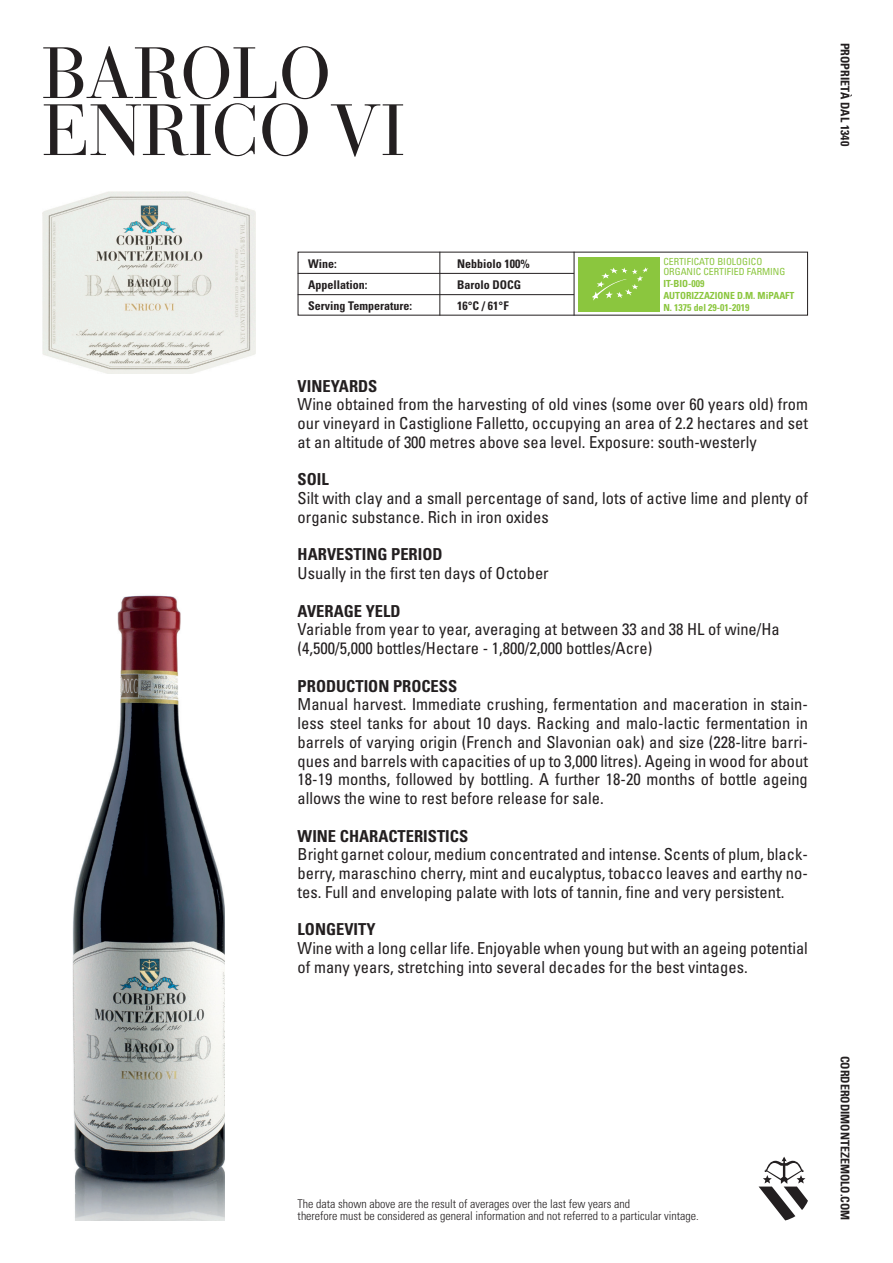
<style>
.page{position:relative;width:893px;height:1263px;background:#fff}
.page>*{position:absolute;margin:0;border:0;box-sizing:border-box;transform-origin:0 0}
.t1{font:72px "Bauer Bodoni";letter-spacing:-.01em;color:#231f20}
.t2{font:condensed 16.5px/18.8px "Univers";color:#231f20;text-align:justify}
.t3{font:700 condensed 16.5px "Univers";color:#231f20}
.t4{font:300 condensed 12px/12px "Univers";color:#231f20}
.t5{font:700 condensed 12px "Univers";color:#231f20}
.t6{font:700 condensed 9.75px "Univers";color:#8bc63e}
.t7{font:condensed 9.75px "Univers";color:#8bc63e}
</style>
<div class="page">
<svg style="left:759px;top:1157px;width:49px;height:63px"></svg>
<hr style="left:298px;top:273px;width:276px;height:1px;background:#231f20">
<hr style="left:298px;top:294px;width:276px;height:1px;background:#231f20">
<hr style="left:439px;top:252px;width:1px;height:63px;background:#231f20">
<img style="left:43px;top:192px;width:212px;height:181px">
<img style="left:73px;top:595px;width:152px;height:625px">
<div style="left:578px;top:257px;width:82px;height:54px;background:#8bc63e"></div>
<svg style="left:592px;top:267px;width:56px;height:33px"></svg>
<hr style="left:574px;top:252px;width:1px;height:63px;background:#231f20">
<p class="t1" style="left:43px;top:30px;width:290px">BAROLO</p>
<p class="t1" style="left:43px;top:87px;width:364px">ENRICO VI</p>
<p class="t5" style="left:852px;top:43px;width:105px;rotate:90deg">PROPRIETÀ DAL 1340</p>
<p class="t5" style="left:308px;top:256px;width:30px">Wine:</p>
<p class="t5" style="left:457px;top:256px;width:74px">Nebbiolo 100%</p>
<p class="t5" style="left:308px;top:277px;width:61px">Appellation:</p>
<p class="t5" style="left:457px;top:277px;width:65px">Barolo DOCG</p>
<p class="t5" style="left:308px;top:298px;width:105px">Serving Temperature:</p>
<p class="t5" style="left:457px;top:298px;width:53px">16°C / 61°F</p>
<p class="t7" style="left:663px;top:255px;width:100px">CERTIFICATO BIOLOGICO</p>
<p class="t7" style="left:663px;top:266px;width:124px">ORGANIC CERTIFIED FARMING</p>
<p class="t6" style="left:663px;top:278px;width:42px">IT-BIO-009</p>
<p class="t6" style="left:663px;top:290px;width:133px">AUTORIZZAZIONE D.M. MiPAAFT</p>
<p class="t6" style="left:663px;top:302px;width:88px">N. 1375 del 29-01-2019</p>
<p class="t3" style="left:298px;top:376px;width:81px">VINEYARDS</p>
<p class="t2" style="left:298px;top:395px;width:512px">Wine obtained from the harvesting of old vines (some over 60 years old) from our vineyard in Castiglione Falletto, occupying an area of 2.2 hectares and set at an altitude of 300 metres above sea level. Exposure: south-westerly</p>
<p class="t3" style="left:298px;top:469px;width:33px">SOIL</p>
<p class="t2" style="left:298px;top:489px;width:512px">Silt with clay and a small percentage of sand, lots of active lime and plenty of organic substance. Rich in iron oxides</p>
<p class="t3" style="left:298px;top:544px;width:146px">HARVESTING PERIOD</p>
<p class="t2" style="left:298px;top:564px;width:253px">Usually in the first ten days of October</p>
<p class="t3" style="left:298px;top:601px;width:104px">AVERAGE YELD</p>
<p class="t2" style="left:298px;top:620px;width:484px">Variable from year to year, averaging at between 33 and 38 HL of wine/Ha (4,500/5,000 bottles/Hectare - 1,800/2,000 bottles/Acre)</p>
<p class="t3" style="left:298px;top:676px;width:161px">PRODUCTION PROCESS</p>
<p class="t2" style="left:298px;top:695px;width:512px">Manual harvest. Immediate crushing, fermentation and maceration in stain&shy;less steel tanks for about 10 days. Racking and malo-lactic fermentation in barrels of varying origin (French and Slavonian oak) and size (228-litre barri&shy;ques and barrels with capacities of up to 3,000 litres). Ageing in wood for about 18-19 months, followed by bottling. A further 18-20 months of bottle ageing allows the wine to rest before release for sale.</p>
<p class="t3" style="left:298px;top:826px;width:172px">WINE CHARACTERISTICS</p>
<p class="t2" style="left:298px;top:845px;width:512px">Bright garnet colour, medium concentrated and intense. Scents of plum, black&shy;berry, maraschino cherry, mint and eucalyptus, tobacco leaves and earthy no&shy;tes. Full and enveloping palate with lots of tannin, fine and very persistent.</p>
<p class="t3" style="left:298px;top:919px;width:79px">LONGEVITY</p>
<p class="t2" style="left:298px;top:939px;width:512px">Wine with a long cellar life. Enjoyable when young but with an ageing potential of many years, stretching into several decades for the best vintages.</p>
<p class="t4" style="left:298px;top:1198px;width:403px">The data shown above are the result of averages over the last few years and<br>therefore must be considered as general information and not referred to a particular vintage.</p>
<p class="t5" style="left:852px;top:1056px;width:166px;rotate:90deg">CORDERODIMONTEZEMOLO.COM</p>
</div>
